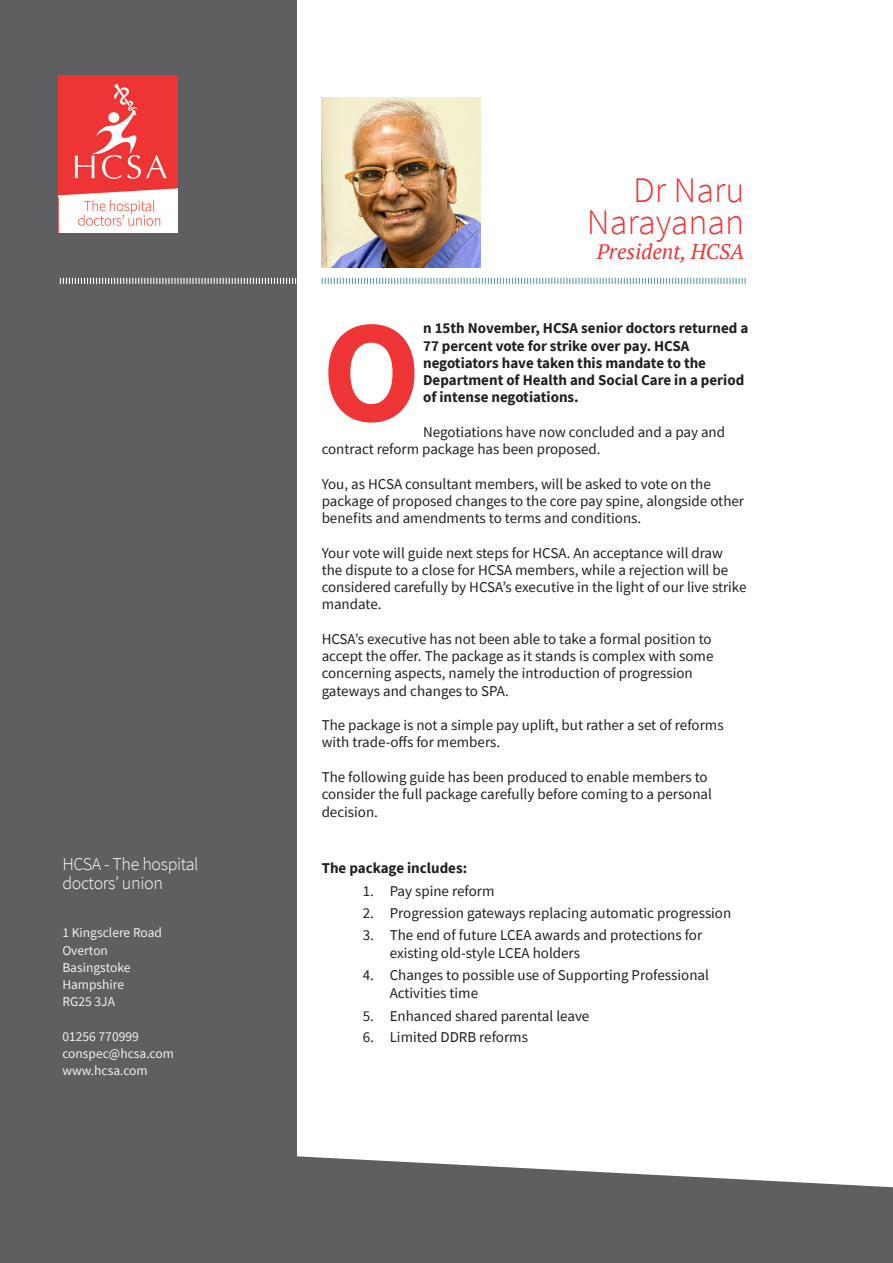
<style>
.page{position:relative;width:893px;height:1263px;background:#fff}
.page>*{position:absolute;margin:0;border:0;box-sizing:border-box;transform-origin:0 0}
._4-line_serif_-_green{font:700 145.5px "Source Sans Pro";color:#ee3434}
._15pt_Light_-_Grey{font:300 36px/31.5px "Source Sans Pro";color:#ee3434;text-align:right}
._15pt_Light_-_Grey-2{font:italic 21px "PT Serif";color:#ee3434}
.Body_2nd_par_serif{font:300 18px/19.5px "Source Sans Pro";letter-spacing:-.02em;color:#fff}
.Body_text_s-serif{font:15px/17.2px "Source Sans Pro";color:#231f20}
.Body_text_s-serif-2{font:700 15px/17.2px "Source Sans Pro";color:#231f20}
.Body_2nd_par_serif-2{font:13.5px/17.2px "Source Sans Pro";color:#edf1f1}
</style>
<div class="page">
<svg style="left:296px;top:1141px;width:597px;height:122px;fill:#5f5f62"></svg>
<div style="left:0;top:0;width:296px;height:1263px;background:#5f5f62"></div>
<svg style="left:60px;top:278px;width:236px;height:6px"></svg>
<svg style="left:322px;top:278px;width:424px;height:6px"></svg>
<img style="left:322px;top:97px;width:158px;height:171px">
<img style="left:59px;top:75px;width:119px;height:158px">
<p class="Body_2nd_par_serif" style="left:62px;top:854px;width:138px">HCSA - The hospital doctors’ union</p>
<p class="Body_2nd_par_serif-2" style="left:62px;top:924px;width:101px">1 Kingsclere Road</p>
<p class="Body_2nd_par_serif-2" style="left:62px;top:941px;width:70px">Overton<br>Basingstoke<br>Hampshire<br>RG25 3JA</p>
<p class="Body_2nd_par_serif-2" style="left:62px;top:1027px;width:113px">01256 770999 conspec@hcsa.com</p>
<p class="Body_2nd_par_serif-2" style="left:62px;top:1062px;width:87px">www.hcsa.com</p>
<p class="_15pt_Light_-_Grey" style="left:587px;top:175px;width:159px">Dr Naru<br>Narayanan</p>
<p class="_15pt_Light_-_Grey-2" style="left:597px;top:239px;width:149px">President, HCSA</p>
<p class="Body_text_s-serif-2" style="left:423px;top:320px;width:327px">n 15th November, HCSA senior doctors returned a 77 percent vote for strike over pay. HCSA negotiators have taken this mandate to the Department of Health and Social Care in a period of intense negotiations.</p>
<p class="Body_text_s-serif" style="left:322px;top:423px;width:405px;text-indent:101px">Negotiations have now concluded and a pay and contract reform package has been proposed.</p>
<p class="Body_text_s-serif" style="left:322px;top:475px;width:424px">You, as HCSA consultant members, will be asked to vote on the package of proposed changes to the core pay spine, alongside other benefits and amendments to terms and conditions.</p>
<p class="Body_text_s-serif" style="left:322px;top:544px;width:426px">Your vote will guide next steps for HCSA. An acceptance will draw the dispute to a close for HCSA members, while a rejection will be considered carefully by HCSA’s executive in the light of our live strike mandate.</p>
<p class="Body_text_s-serif" style="left:322px;top:630px;width:393px">HCSA’s executive has not been able to take a formal position to accept the offer. The package as it stands is complex with some concerning aspects, namely the introduction of progression gateways and changes to SPA.</p>
<p class="Body_text_s-serif" style="left:322px;top:716px;width:403px">The package is not a simple pay uplift, but rather a set of reforms with trade-offs for members.</p>
<p class="Body_text_s-serif" style="left:322px;top:768px;width:392px">The following guide has been produced to enable members to consider the full package carefully before coming to a personal decision.</p>
<p class="_4-line_serif_-_green" style="left:322px;top:274px;width:101px">O</p>
<p class="Body_text_s-serif-2" style="left:322px;top:859px;width:147px">The package includes:</p>
<p class="Body_text_s-serif" style="left:363px;top:882px;width:133px">1. Pay spine reform</p>
<p class="Body_text_s-serif" style="left:363px;top:904px;width:370px">2. Progression gateways replacing automatic progression</p>
<p class="Body_text_s-serif" style="left:390px;top:926px;width:314px;line-height:18px;text-indent:-27px">3. The end of future LCEA awards and protections for existing old-style LCEA holders</p>
<p class="Body_text_s-serif" style="left:390px;top:966px;width:321px;line-height:18px;text-indent:-27px">4. Changes to possible use of Supporting Professional<br>Activities time</p>
<p class="Body_text_s-serif" style="left:363px;top:1007px;width:228px">5. Enhanced shared parental leave</p>
<p class="Body_text_s-serif" style="left:363px;top:1028px;width:167px">6. Limited DDRB reforms</p>
</div>
